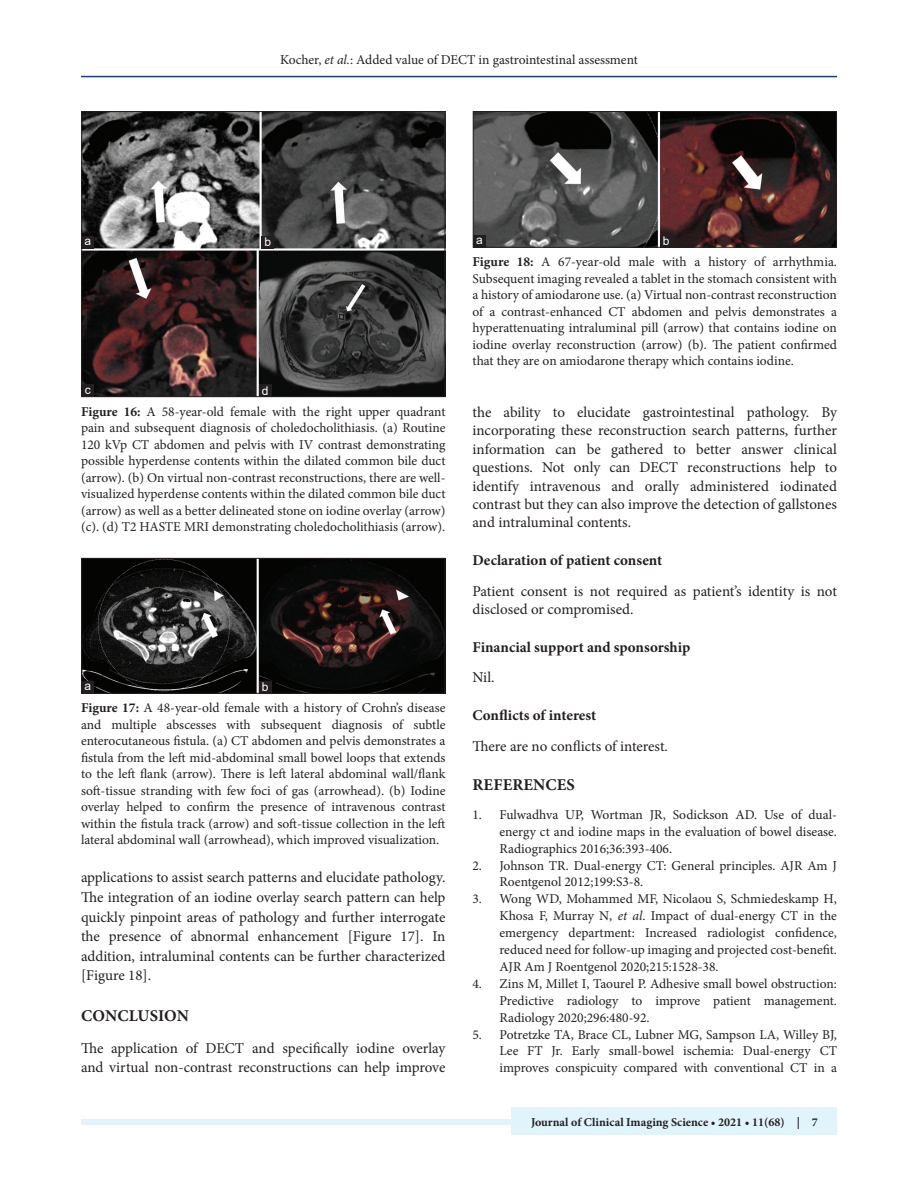
<style>
.page{position:relative;width:918px;height:1188px;background:#fff}
.page>*{position:absolute;margin:0;border:0;box-sizing:border-box;transform-origin:0 0}
.t1{font:700 16.5px "Minion Pro";letter-spacing:.01em;color:#231f20}
.TX{font:15px/18.5px "Minion Pro";color:#231f20;text-align:justify}
.t2{font:700 15px "Minion Pro";color:#231f20}
.FGC{font:13.5px/16.5px "Minion Pro";color:#231f20;text-align:justify}
.REF{font:13.5px/17px "Minion Pro";color:#231f20;text-align:justify}
.t3{font:700 12px "Minion Pro";color:#231f20}
.LABEL{font:12px "Arial";color:#fff}
.s1{font-style:italic}
.s2{font-weight:700}
</style>
<div class="page">
<hr style="left:81px;top:76px;width:756px;height:1px;background:#164077">
<div style="left:81px;top:1119px;width:756px;height:6px;background:#e1f4fc"></div>
<div style="left:512px;top:1107px;width:325px;height:28px;background:#e1f4fc"></div>
<img style="left:84px;top:113px;width:359px;height:282px">
<div style="left:82px;top:111px;width:363px;height:286px;border:1px solid #231f20"></div>
<div style="left:259px;top:384px;width:12px;height:13px;background:#231f20"></div>
<div style="left:82px;top:384px;width:12px;height:13px;background:#231f20"></div>
<div style="left:261px;top:236px;width:13px;height:13px;background:#231f20"></div>
<div style="left:82px;top:236px;width:12px;height:12px;background:#231f20"></div>
<img style="left:84px;top:560px;width:359px;height:132px">
<div style="left:82px;top:558px;width:363px;height:136px;border:1px solid #231f20"></div>
<div style="left:259px;top:681px;width:12px;height:13px;background:#231f20"></div>
<div style="left:82px;top:681px;width:12px;height:13px;background:#231f20"></div>
<img style="left:475px;top:113px;width:360px;height:132px">
<div style="left:473px;top:111px;width:364px;height:136px;border:1px solid #231f20"></div>
<div style="left:660px;top:235px;width:13px;height:12px;background:#231f20"></div>
<div style="left:473px;top:235px;width:13px;height:12px;background:#231f20"></div>
<p class="FGC" style="left:280px;top:51px;width:359px">Kocher, <span class="s1">et al.</span>: Added value of DECT in gastrointestinal assessment</p>
<p class="LABEL" style="left:85px;top:233px;width:8px">a</p>
<p class="LABEL" style="left:265px;top:234px;width:8px">b</p>
<p class="LABEL" style="left:85px;top:381px;width:7px">c</p>
<p class="LABEL" style="left:262px;top:382px;width:8px">d</p>
<p class="LABEL" style="left:476px;top:232px;width:8px">a</p>
<p class="LABEL" style="left:663px;top:233px;width:8px">b</p>
<p class="FGC" style="left:472px;top:254px;width:366px"><span class="s2">Figure 18:</span> A 67-year-old male with a history of arrhythmia.<br>Subsequent imaging revealed a tablet in the stomach consistent with a history of amiodarone use. (a) Virtual non-contrast reconstruction of a contrast-enhanced CT abdomen and pelvis demonstrates a hyperattenuating intraluminal pill (arrow) that contains iodine on iodine overlay reconstruction (arrow) (b). The patient confirmed that they are on amiodarone therapy which contains iodine.</p>
<p class="FGC" style="left:81px;top:403px;width:366px"><span class="s2">Figure 16:</span> A 58-year-old female with the right upper quadrant pain and subsequent diagnosis of choledocholithiasis. (a) Routine 120 kVp CT abdomen and pelvis with IV contrast demonstrating possible hyperdense contents within the dilated common bile duct (arrow). (b) On virtual non-contrast reconstructions, there are well&shy;visualized hyperdense contents within the dilated common bile duct (arrow) as well as a better delineated stone on iodine overlay (arrow) (c). (d) T2 HASTE MRI demonstrating choledocholithiasis (arrow).</p>
<p class="LABEL" style="left:85px;top:678px;width:8px">a</p>
<p class="LABEL" style="left:262px;top:679px;width:8px">b</p>
<p class="FGC" style="left:81px;top:700px;width:366px"><span class="s2">Figure 17:</span> A 48-year-old female with a history of Crohn’s disease and multiple abscesses with subsequent diagnosis of subtle enterocutaneous fistula. (a) CT abdomen and pelvis demonstrates a fistula from the left mid-abdominal small bowel loops that extends to the left flank (arrow). There is left lateral abdominal wall/flank soft-tissue stranding with few foci of gas (arrowhead). (b) Iodine overlay helped to confirm the presence of intravenous contrast within the fistula track (arrow) and soft-tissue collection in the left lateral abdominal wall (arrowhead), which improved visualization.</p>
<p class="TX" style="left:81px;top:868px;width:366px;line-height:19.6px">applications to assist search patterns and elucidate pathology.<br>The integration of an iodine overlay search pattern can help quickly pinpoint areas of pathology and further interrogate the presence of abnormal enhancement [Figure 17]. In addition, intraluminal contents can be further characterized [Figure 18].</p>
<h1 class="t1" style="left:81px;top:1004px;width:109px">CONCLUSION</h1>
<p class="TX" style="left:81px;top:1038px;width:366px;line-height:19.6px">The application of DECT and specifically iodine overlay and virtual non-contrast reconstructions can help improve</p>
<p class="TX" style="left:472px;top:403px;width:366px">the ability to elucidate gastrointestinal pathology. By incorporating these reconstruction search patterns, further information can be gathered to better answer clinical questions. Not only can DECT reconstructions help to identify intravenous and orally administered iodinated contrast but they can also improve the detection of gallstones and intraluminal contents.</p>
<h2 class="t2" style="left:472px;top:550px;width:191px">Declaration of patient consent</h2>
<p class="TX" style="left:472px;top:582px;width:366px">Patient consent is not required as patient’s identity is not disclosed or compromised.</p>
<h2 class="t2" style="left:472px;top:637px;width:219px">Financial support and sponsorship</h2>
<p class="TX" style="left:472px;top:668px;width:24px">Nil.</p>
<h2 class="t2" style="left:472px;top:705px;width:125px">Conflicts of interest</h2>
<p class="TX" style="left:472px;top:737px;width:197px">There are no conflicts of interest.</p>
<h1 class="t1" style="left:473px;top:773px;width:104px">REFERENCES</h1>
<p class="REF" style="left:500px;top:806px;width:339px;text-indent:-27px">1. Fulwadhva UP, Wortman JR, Sodickson AD. Use of dual&shy;energy ct and iodine maps in the evaluation of bowel disease.<br>Radiographics 2016;36:393-406.</p>
<p class="REF" style="left:500px;top:857px;width:339px;text-indent:-27px">2. Johnson TR. Dual-energy CT: General principles. AJR Am J<br>Roentgenol 2012;199:S3-8.</p>
<p class="REF" style="left:500px;top:891px;width:339px;text-indent:-27px">3. Wong WD, Mohammed MF, Nicolaou S, Schmiedeskamp H, Khosa F, Murray N, <span class="s1">et al</span>. Impact of dual-energy CT in the emergency department: Increased radiologist confidence, reduced need for follow-up imaging and projected cost-benefit.<br>AJR Am J Roentgenol 2020;215:1528-38.</p>
<p class="REF" style="left:500px;top:975px;width:339px;text-indent:-27px">4. Zins M, Millet I, Taourel P. Adhesive small bowel obstruction:<br>Predictive radiology to improve patient management.<br>Radiology 2020;296:480-92.</p>
<p class="REF" style="left:500px;top:1026px;width:339px;text-indent:-27px">5. Potretzke TA, Brace CL, Lubner MG, Sampson LA, Willey BJ, Lee FT Jr. Early small-bowel ischemia: Dual-energy CT improves conspicuity compared with conventional CT in a</p>
<p class="t3" style="left:531px;top:1114px;width:288px">Journal of Clinical Imaging Science • 2021 • 11(68) | 7</p>
</div>
